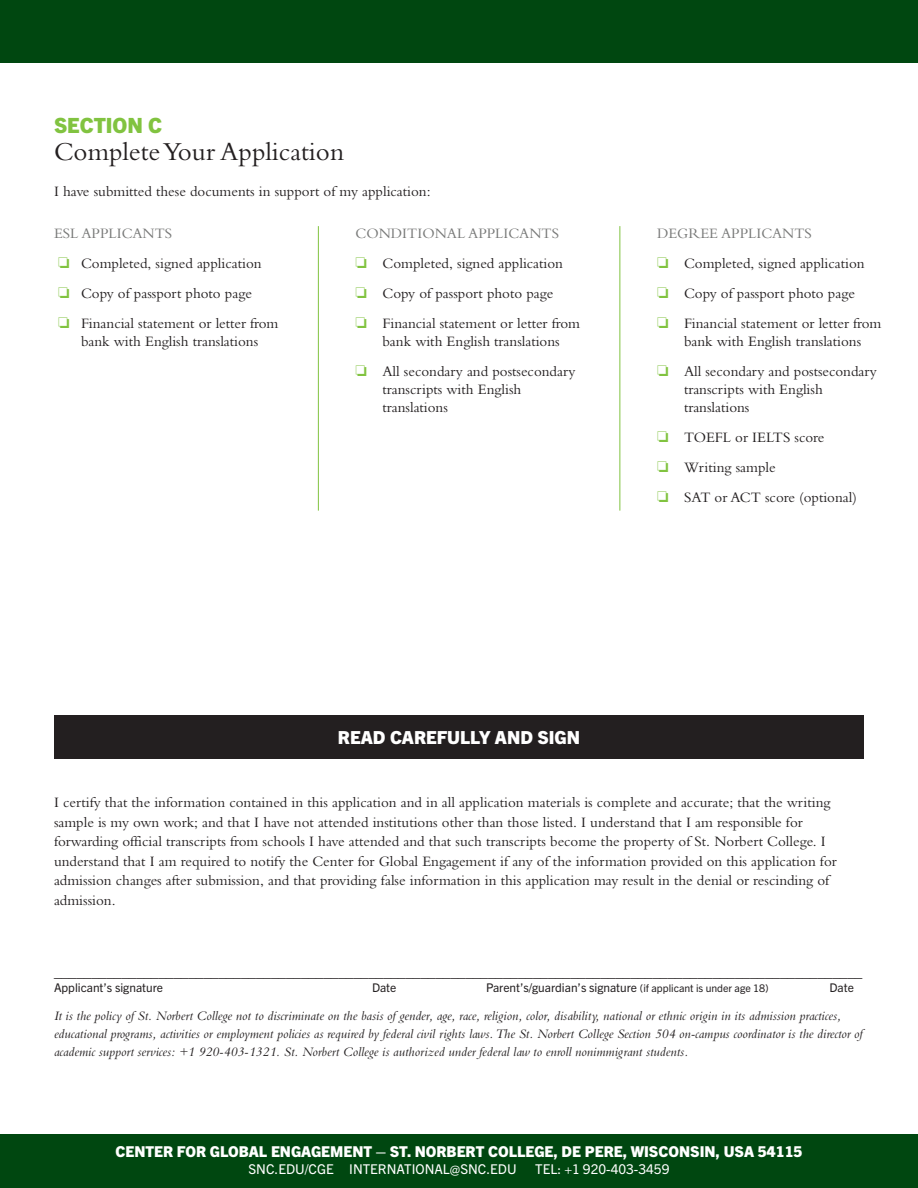
<style>
.page{position:relative;width:918px;height:1188px;background:#fff}
.page>*{position:absolute;margin:0;border:0;box-sizing:border-box;transform-origin:0 0}
.t1{font:27px "Bembo";color:#231f20}
.t2{font:800 21px "Trade Gothic Next LT Pro";color:#81c340}
.t3{font:800 18px "Trade Gothic Next LT Pro";color:#fff}
.t4{font:15px/18px "Bembo";color:#231f20}
.t5{font:800 15px "Trade Gothic Next LT Pro";color:#fff}
.t6{font:15px "Bembo";color:#777877}
.t7{font:italic 13.5px/18px "Bembo";color:#231f20}
.t8{font:13.5px "Trade Gothic Next LT Pro";color:#fff}
.t9{font:12px "Trade Gothic Next LT Pro";color:#231f20}
.s1{color:#81c340}
.s2{font-size:10.5px}
</style>
<div class="page">
<div style="left:0;top:1134px;width:918px;height:54px;background:#004710"></div>
<div style="left:0;top:0;width:918px;height:63px;background:#004710"></div>
<div style="left:54px;top:715px;width:810px;height:44px;background:#231f20"></div>
<hr style="left:318px;top:226px;width:1px;height:285px;background:#81c340">
<hr style="left:620px;top:226px;width:1px;height:285px;background:#81c340">
<p class="t2" style="left:54px;top:111px;width:110px">SECTION C</p>
<p class="t1" style="left:54px;top:136px;width:292px">Complete Your Application</p>
<p class="t4" style="left:54px;top:182px;width:378px">I have submitted these documents in support of my application:</p>
<p class="t6" style="left:54px;top:225px;width:120px">ESL APPLICANTS</p>
<p class="t4" style="left:58px;top:254px;width:205px"><span class="s1">□</span> Completed, signed application</p>
<p class="t4" style="left:58px;top:284px;width:195px"><span class="s1">□</span> Copy of passport photo page</p>
<p class="t4" style="left:58px;top:314px;width:222px;text-align:center"><span class="s1">□</span> Financial statement or letter from bank with English translations</p>
<p class="t6" style="left:356px;top:225px;width:205px">CONDITIONAL APPLICANTS</p>
<p class="t4" style="left:356px;top:254px;width:209px"><span class="s1">□</span> Completed, signed application</p>
<p class="t4" style="left:356px;top:284px;width:199px"><span class="s1">□</span> Copy of passport photo page</p>
<p class="t4" style="left:356px;top:314px;width:226px;text-align:center"><span class="s1">□</span> Financial statement or letter from bank with English translations</p>
<p class="t4" style="left:382px;top:362px;width:195px;text-indent:-27px"><span class="s1">□</span> All secondary and postsecondary transcripts with English translations</p>
<p class="t6" style="left:657px;top:225px;width:156px">DEGREE APPLICANTS</p>
<p class="t4" style="left:657px;top:254px;width:209px"><span class="s1">□</span> Completed, signed application</p>
<p class="t4" style="left:657px;top:284px;width:199px"><span class="s1">□</span> Copy of passport photo page</p>
<p class="t4" style="left:657px;top:314px;width:226px;text-align:center"><span class="s1">□</span> Financial statement or letter from bank with English translations</p>
<p class="t4" style="left:684px;top:362px;width:195px;text-indent:-27px"><span class="s1">□</span> All secondary and postsecondary transcripts with English translations</p>
<p class="t4" style="left:657px;top:428px;width:169px"><span class="s1">□</span> TOEFL or IELTS score</p>
<p class="t4" style="left:657px;top:458px;width:120px"><span class="s1">□</span> Writing sample</p>
<p class="t4" style="left:657px;top:488px;width:201px"><span class="s1">□</span> SAT or ACT score (optional)</p>
<p class="t3" style="left:338px;top:725px;width:244px">READ CAREFULLY AND SIGN</p>
<p class="t4" style="left:54px;top:793px;width:784px;line-height:19.5px">I certify that the information contained in this application and in all application materials is complete and accurate; that the writing sample is my own work; and that I have not attended institutions other than those listed. I understand that I am responsible for forwarding official transcripts from schools I have attended and that such transcripts become the property of St. Norbert College. I understand that I am required to notify the Center for Global Engagement if any of the information provided on this application for admission changes after submission, and that providing false information in this application may result in the denial or rescinding of admission.</p>
<p class="t4" style="left:54px;top:963px;width:810px">____________________________________________________________________________________________________________</p>
<p class="t9" style="left:54px;top:979px;width:111px">Applicant’s signature</p>
<p class="t9" style="left:372px;top:979px;width:26px">Date</p>
<p class="t9" style="left:486px;top:979px;width:284px">Parent’s/guardian’s signature <span class="s2">(if applicant is under age 18)</span></p>
<p class="t9" style="left:829px;top:979px;width:26px">Date</p>
<p class="t7" style="left:54px;top:1007px;width:810px">It is the policy of St. Norbert College not to discriminate on the basis of gender, age, race, religion, color, disability, national or ethnic origin in its admission practices, educational programs, activities or employment policies as required by federal civil rights laws. The St. Norbert College Section 504 on-campus coordinator is the director of academic support services: +1 920-403-1321. St. Norbert College is authorized under federal law to enroll nonimmigrant students.</p>
<p class="t5" style="left:115px;top:1142px;width:689px">CENTER FOR GLOBAL ENGAGEMENT – ST. NORBERT COLLEGE, DE PERE, WISCONSIN, USA 54115</p>
<p class="t8" style="left:249px;top:1159px;width:270px">SNC.EDU/CGE INTERNATIONAL@SNC.EDU</p>
<p class="t8" style="left:535px;top:1159px;width:136px">TEL: +1 920-403-3459</p>
</div>
